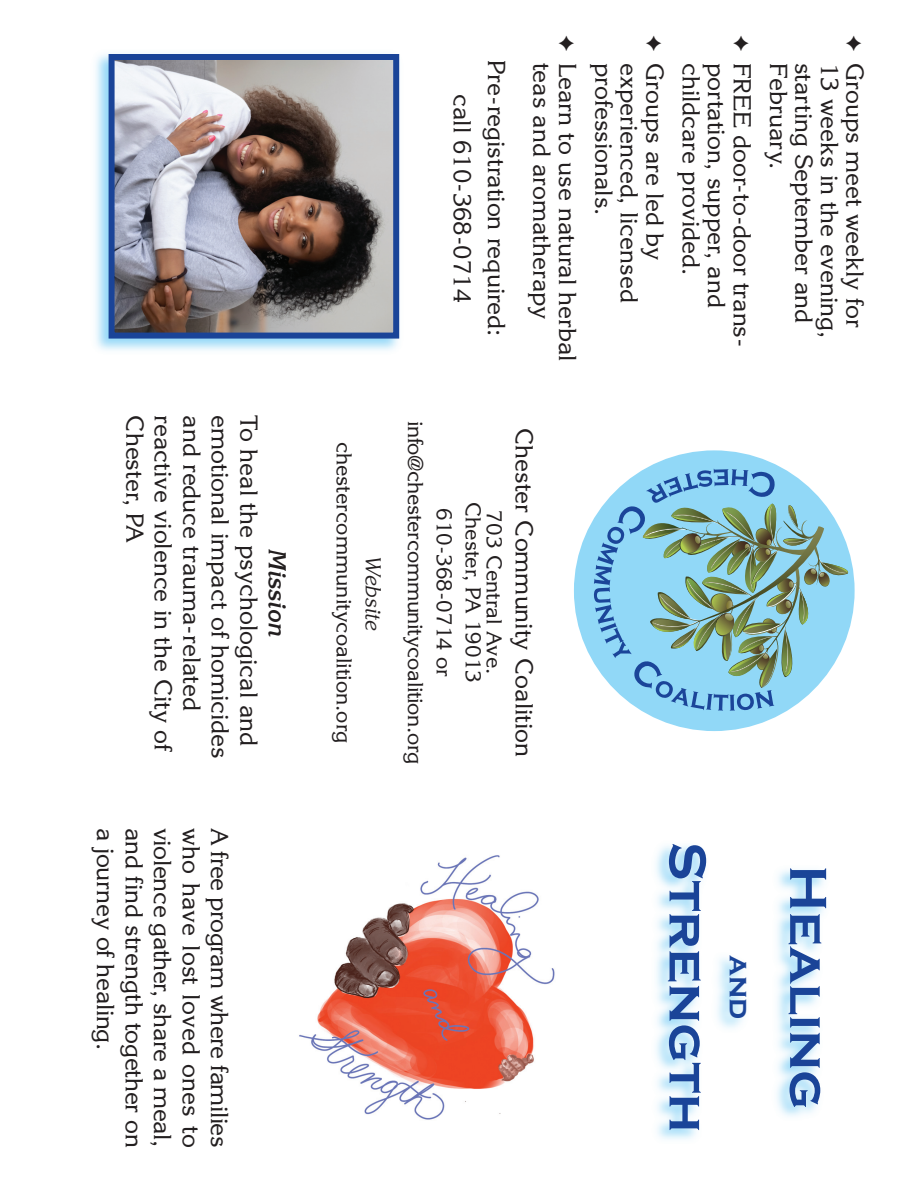
<style>
.page{position:relative;width:918px;height:1188px;background:#fff}
.page>*{position:absolute;margin:0;border:0;box-sizing:border-box;transform-origin:0 0}
.t1{font:700 54px "Copperplate Gothic";color:#1a4498}
.t2{font:700 30px "Copperplate Gothic";color:#1a4498}
.t3{font:24px "Korinna";color:#231f20}
.t4{font:24px "Korinna";letter-spacing:-.02em;color:#231f20}
.t5{font:italic 700 24px "Korinna";color:#231f20}
.t6{font:21px "Korinna";color:#231f20}
.t7{font:italic 21px "Korinna";color:#231f20}
</style>
<div class="page">
<div style="left:574px;top:450px;width:281px;height:281px;background:#91d8f7;border-radius:50%"></div>
<svg style="left:594px;top:469px;width:258px;height:242px"></svg>
<img style="left:299px;top:855px;width:256px;height:265px">
<img style="left:95px;top:54px;width:305px;height:297px">
<img style="left:116px;top:61px;width:276px;height:271px">
<div style="left:109px;top:54px;width:290px;height:285px;border:6px solid #1a4498"></div>
<p class="t3" style="left:143px;top:415px;width:129px;rotate:90deg">Chester, PA</p>
<p class="t3" style="left:172px;top:415px;width:338px;rotate:90deg">reactive violence in the City of</p>
<p class="t3" style="left:200px;top:415px;width:297px;rotate:90deg">and reduce trauma-related</p>
<p class="t3" style="left:229px;top:415px;width:345px;rotate:90deg">emotional impact of homicides</p>
<p class="t3" style="left:257px;top:415px;width:332px;rotate:90deg">To heal the psychological and</p>
<p class="t5" style="left:286px;top:548px;width:91px;rotate:90deg">Mission</p>
<p class="t3" style="left:143px;top:828px;width:321px;rotate:90deg">and find strength together on</p>
<p class="t3" style="left:171px;top:828px;width:321px;rotate:90deg">violence gather, share a meal,</p>
<p class="t3" style="left:200px;top:828px;width:321px;rotate:90deg">who have lost loved ones to</p>
<p class="t4" style="left:228px;top:828px;width:321px;rotate:90deg">A free program where families</p>
<p class="t3" style="left:114px;top:828px;width:224px;rotate:90deg">a journey of healing.</p>
<p class="t3" style="left:471px;top:94px;width:211px;rotate:90deg">call 610-368-0714</p>
<p class="t3" style="left:505px;top:60px;width:278px;rotate:90deg">Pre-registration required:</p>
<p class="t3" style="left:551px;top:63px;width:259px;rotate:90deg">teas and aromatherapy</p>
<p class="t3" style="left:576px;top:63px;width:300px;rotate:90deg">Learn to use natural herbal</p>
<p class="t3" style="left:613px;top:63px;width:154px;rotate:90deg">professionals.</p>
<p class="t3" style="left:638px;top:63px;width:241px;rotate:90deg">experienced, licensed</p>
<p class="t3" style="left:664px;top:63px;width:199px;rotate:90deg">Groups are led by</p>
<p class="t3" style="left:700px;top:63px;width:214px;rotate:90deg">childcare provided.</p>
<p class="t3" style="left:725px;top:63px;width:246px;rotate:90deg">portation, supper, and</p>
<p class="t3" style="left:751px;top:63px;width:286px;rotate:90deg">FREE door-to-door trans-</p>
<p class="t3" style="left:787px;top:63px;width:108px;rotate:90deg">February.</p>
<p class="t3" style="left:813px;top:63px;width:262px;rotate:90deg">starting September and</p>
<p class="t3" style="left:838px;top:63px;width:277px;rotate:90deg">13 weeks in the evening,</p>
<p class="t3" style="left:864px;top:63px;width:266px;rotate:90deg">Groups meet weekly for</p>
<p class="t6" style="left:352px;top:442px;width:303px;rotate:90deg">chestercommunitycoalition.org</p>
<p class="t7" style="left:381px;top:555px;width:77px;rotate:90deg">Website</p>
<p class="t6" style="left:423px;top:421px;width:345px;rotate:90deg">info@chestercommunitycoalition.org</p>
<p class="t6" style="left:452px;top:508px;width:170px;rotate:90deg">610-368-0714 or</p>
<p class="t6" style="left:481px;top:502px;width:182px;rotate:90deg">Chester, PA 19013</p>
<p class="t6" style="left:502px;top:510px;width:165px;rotate:90deg">703 Central Ave.</p>
<p class="t3" style="left:533px;top:428px;width:330px;rotate:90deg">Chester Community Coalition</p>
<h1 class="t1" style="left:720px;top:842px;width:292px;rotate:90deg">Strength</h1>
<p class="t2" style="left:758px;top:955px;width:66px;rotate:90deg">and</p>
<h1 class="t1" style="left:840px;top:865px;width:246px;rotate:90deg">Healing</h1>
</div>
